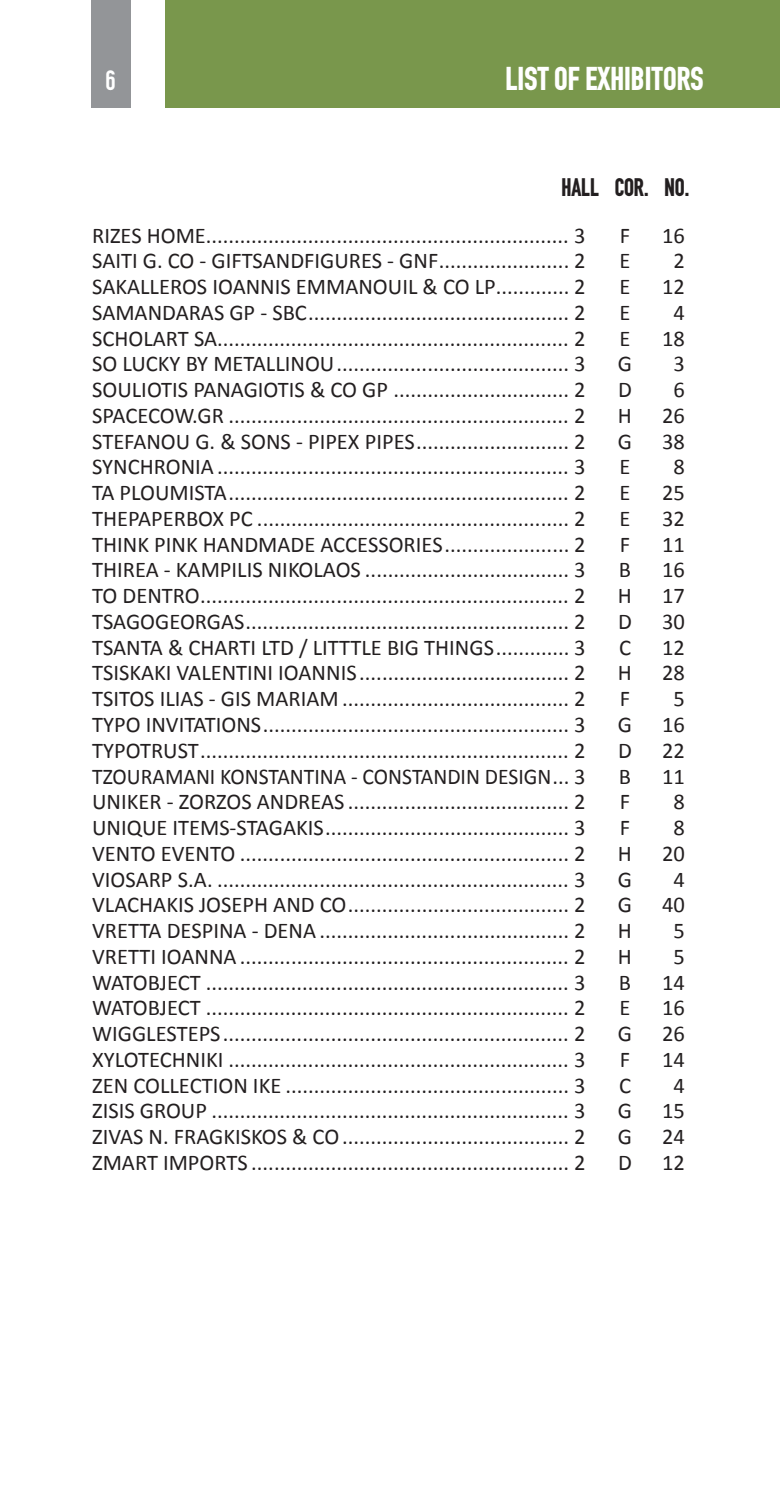
<style>
.page{position:relative;width:780px;height:1489px;background:#fff}
.page>*{position:absolute;margin:0;border:0;box-sizing:border-box;transform-origin:0 0}
.t1{font:700 32.5px "CF Din Condensed";color:#fff}
.t2{font:27.5px "CF Din Condensed";color:#fff}
.t3{font:700 25px "CF Din Condensed";color:#231f20;scale:.95 1}
.LISTA_ENGLISH{font:22.5px "Calibri";color:#231f20}
.LISTA_ENGLISH-2{font:22.5px "Calibri";color:#231f20;scale:.96 1}
</style>
<div class="page">
<div style="left:91px;top:0;width:40px;height:108px;background:#939598"></div>
<div style="left:165px;top:0;width:614px;height:108px;background:#79974c"></div>
<p class="t2" style="left:106px;top:66px;width:12px">6</p>
<h1 class="t1" style="left:505px;top:61px;width:200px">LIST OF EXHIBITORS</h1>
<p class="t3" style="left:561px;top:174px;width:136px">HALL COR. NO.</p>
<p class="LISTA_ENGLISH" style="left:92px;top:221px;width:495px">RIZES HOME................................................................ 3</p>
<p class="LISTA_ENGLISH" style="left:619px;top:221px;width:12px">F</p>
<p class="LISTA_ENGLISH" style="left:662px;top:221px;width:24px">16</p>
<p class="LISTA_ENGLISH" style="left:92px;top:247px;width:495px">SAITI G. CO - GIFTSANDFIGURES - GNF....................... 2</p>
<p class="LISTA_ENGLISH" style="left:619px;top:247px;width:12px">E</p>
<p class="LISTA_ENGLISH" style="left:673px;top:247px;width:13px">2</p>
<p class="LISTA_ENGLISH" style="left:92px;top:272px;width:495px">SAKALLEROS IOANNIS EMMANOUIL &amp; CO LP............. 2</p>
<p class="LISTA_ENGLISH" style="left:619px;top:272px;width:12px">E</p>
<p class="LISTA_ENGLISH" style="left:662px;top:272px;width:24px">12</p>
<p class="LISTA_ENGLISH" style="left:92px;top:298px;width:495px">SAMANDARAS GP - SBC.............................................. 2</p>
<p class="LISTA_ENGLISH" style="left:619px;top:298px;width:12px">E</p>
<p class="LISTA_ENGLISH" style="left:673px;top:298px;width:13px">4</p>
<p class="LISTA_ENGLISH" style="left:92px;top:324px;width:495px">SCHOLART SA.............................................................. 2</p>
<p class="LISTA_ENGLISH" style="left:619px;top:324px;width:12px">E</p>
<p class="LISTA_ENGLISH" style="left:662px;top:324px;width:24px">18</p>
<p class="LISTA_ENGLISH" style="left:92px;top:350px;width:495px">SO LUCKY BY METALLINOU......................................... 3</p>
<p class="LISTA_ENGLISH" style="left:618px;top:350px;width:16px">G</p>
<p class="LISTA_ENGLISH" style="left:673px;top:350px;width:13px">3</p>
<p class="LISTA_ENGLISH" style="left:92px;top:375px;width:495px">SOULIOTIS PANAGIOTIS &amp; CO GP ............................... 2</p>
<p class="LISTA_ENGLISH" style="left:618px;top:375px;width:15px">D</p>
<p class="LISTA_ENGLISH" style="left:673px;top:375px;width:13px">6</p>
<p class="LISTA_ENGLISH" style="left:92px;top:401px;width:495px">SPACECOW.GR ............................................................ 2</p>
<p class="LISTA_ENGLISH" style="left:618px;top:401px;width:16px">H</p>
<p class="LISTA_ENGLISH" style="left:662px;top:401px;width:24px">26</p>
<p class="LISTA_ENGLISH" style="left:92px;top:427px;width:495px">STEFANOU G. &amp; SONS - PIPEX PIPES........................... 2</p>
<p class="LISTA_ENGLISH" style="left:618px;top:427px;width:16px">G</p>
<p class="LISTA_ENGLISH" style="left:662px;top:427px;width:24px">38</p>
<p class="LISTA_ENGLISH" style="left:92px;top:453px;width:495px">SYNCHRONIA.............................................................. 3</p>
<p class="LISTA_ENGLISH" style="left:619px;top:453px;width:12px">E</p>
<p class="LISTA_ENGLISH" style="left:673px;top:453px;width:13px">8</p>
<p class="LISTA_ENGLISH" style="left:92px;top:478px;width:495px">TA PLOUMISTA............................................................ 2</p>
<p class="LISTA_ENGLISH" style="left:619px;top:478px;width:12px">E</p>
<p class="LISTA_ENGLISH" style="left:662px;top:478px;width:24px">25</p>
<p class="LISTA_ENGLISH" style="left:92px;top:504px;width:495px">THEPAPERBOX PC ....................................................... 2</p>
<p class="LISTA_ENGLISH" style="left:619px;top:504px;width:12px">E</p>
<p class="LISTA_ENGLISH" style="left:662px;top:504px;width:24px">32</p>
<p class="LISTA_ENGLISH" style="left:92px;top:530px;width:495px">THINK PINK HANDMADE ACCESSORIES...................... 2</p>
<p class="LISTA_ENGLISH" style="left:619px;top:530px;width:12px">F</p>
<p class="LISTA_ENGLISH" style="left:662px;top:530px;width:24px">11</p>
<p class="LISTA_ENGLISH" style="left:92px;top:556px;width:495px">THIREA - KAMPILIS NIKOLAOS .................................... 3</p>
<p class="LISTA_ENGLISH" style="left:618px;top:556px;width:14px">B</p>
<p class="LISTA_ENGLISH" style="left:662px;top:556px;width:24px">16</p>
<p class="LISTA_ENGLISH" style="left:92px;top:581px;width:495px">TO DENTRO................................................................. 2</p>
<p class="LISTA_ENGLISH" style="left:618px;top:581px;width:16px">H</p>
<p class="LISTA_ENGLISH" style="left:662px;top:581px;width:24px">17</p>
<p class="LISTA_ENGLISH" style="left:92px;top:607px;width:495px">TSAGOGEORGAS......................................................... 2</p>
<p class="LISTA_ENGLISH" style="left:618px;top:607px;width:15px">D</p>
<p class="LISTA_ENGLISH" style="left:662px;top:607px;width:24px">30</p>
<p class="LISTA_ENGLISH" style="left:92px;top:633px;width:495px">TSANTA &amp; CHARTI LTD / LITTTLE BIG THINGS............. 3</p>
<p class="LISTA_ENGLISH" style="left:619px;top:633px;width:13px">C</p>
<p class="LISTA_ENGLISH" style="left:662px;top:633px;width:24px">12</p>
<p class="LISTA_ENGLISH" style="left:92px;top:659px;width:495px">TSISKAKI VALENTINI IOANNIS ..................................... 2</p>
<p class="LISTA_ENGLISH" style="left:618px;top:659px;width:16px">H</p>
<p class="LISTA_ENGLISH" style="left:662px;top:659px;width:24px">28</p>
<p class="LISTA_ENGLISH" style="left:92px;top:684px;width:495px">TSITOS ILIAS - GIS MARIAM ........................................ 2</p>
<p class="LISTA_ENGLISH" style="left:619px;top:684px;width:12px">F</p>
<p class="LISTA_ENGLISH" style="left:673px;top:684px;width:13px">5</p>
<p class="LISTA_ENGLISH" style="left:92px;top:710px;width:495px">TYPO INVITATIONS...................................................... 3</p>
<p class="LISTA_ENGLISH" style="left:618px;top:710px;width:16px">G</p>
<p class="LISTA_ENGLISH" style="left:662px;top:710px;width:24px">16</p>
<p class="LISTA_ENGLISH" style="left:92px;top:736px;width:495px">TYPOTRUST................................................................. 2</p>
<p class="LISTA_ENGLISH" style="left:618px;top:736px;width:15px">D</p>
<p class="LISTA_ENGLISH" style="left:662px;top:736px;width:24px">22</p>
<p class="LISTA_ENGLISH-2" style="left:92px;top:762px;width:515px">TZOURAMANI KONSTANTINA - CONSTANDIN DESIGN... 3</p>
<p class="LISTA_ENGLISH" style="left:618px;top:762px;width:14px">B</p>
<p class="LISTA_ENGLISH" style="left:662px;top:762px;width:24px">11</p>
<p class="LISTA_ENGLISH" style="left:92px;top:787px;width:495px">UNIKER - ZORZOS ANDREAS ....................................... 2</p>
<p class="LISTA_ENGLISH" style="left:619px;top:787px;width:12px">F</p>
<p class="LISTA_ENGLISH" style="left:673px;top:787px;width:13px">8</p>
<p class="LISTA_ENGLISH" style="left:92px;top:813px;width:495px">UNIQUE ITEMS-STAGAKIS........................................... 3</p>
<p class="LISTA_ENGLISH" style="left:619px;top:813px;width:12px">F</p>
<p class="LISTA_ENGLISH" style="left:673px;top:813px;width:13px">8</p>
<p class="LISTA_ENGLISH" style="left:92px;top:839px;width:495px">VENTO EVENTO .......................................................... 2</p>
<p class="LISTA_ENGLISH" style="left:618px;top:839px;width:16px">H</p>
<p class="LISTA_ENGLISH" style="left:662px;top:839px;width:24px">20</p>
<p class="LISTA_ENGLISH" style="left:92px;top:865px;width:495px">VIOSARP S.A. .............................................................. 3</p>
<p class="LISTA_ENGLISH" style="left:618px;top:865px;width:16px">G</p>
<p class="LISTA_ENGLISH" style="left:673px;top:865px;width:13px">4</p>
<p class="LISTA_ENGLISH" style="left:92px;top:890px;width:495px">VLACHAKIS JOSEPH AND CO....................................... 2</p>
<p class="LISTA_ENGLISH" style="left:618px;top:890px;width:16px">G</p>
<p class="LISTA_ENGLISH" style="left:662px;top:890px;width:24px">40</p>
<p class="LISTA_ENGLISH" style="left:92px;top:916px;width:495px">VRETTA DESPINA - DENA ............................................ 2</p>
<p class="LISTA_ENGLISH" style="left:618px;top:916px;width:16px">H</p>
<p class="LISTA_ENGLISH" style="left:673px;top:916px;width:13px">5</p>
<p class="LISTA_ENGLISH" style="left:92px;top:942px;width:495px">VRETTI IOANNA .......................................................... 2</p>
<p class="LISTA_ENGLISH" style="left:618px;top:942px;width:16px">H</p>
<p class="LISTA_ENGLISH" style="left:673px;top:942px;width:13px">5</p>
<p class="LISTA_ENGLISH" style="left:92px;top:968px;width:495px">WATOBJECT ................................................................ 3</p>
<p class="LISTA_ENGLISH" style="left:618px;top:968px;width:14px">B</p>
<p class="LISTA_ENGLISH" style="left:662px;top:968px;width:24px">14</p>
<p class="LISTA_ENGLISH" style="left:92px;top:993px;width:495px">WATOBJECT ................................................................ 2</p>
<p class="LISTA_ENGLISH" style="left:619px;top:993px;width:12px">E</p>
<p class="LISTA_ENGLISH" style="left:662px;top:993px;width:24px">16</p>
<p class="LISTA_ENGLISH" style="left:92px;top:1019px;width:495px">WIGGLESTEPS............................................................. 2</p>
<p class="LISTA_ENGLISH" style="left:618px;top:1019px;width:16px">G</p>
<p class="LISTA_ENGLISH" style="left:662px;top:1019px;width:24px">26</p>
<p class="LISTA_ENGLISH" style="left:92px;top:1045px;width:495px">XYLOTECHNIKI ............................................................ 3</p>
<p class="LISTA_ENGLISH" style="left:619px;top:1045px;width:12px">F</p>
<p class="LISTA_ENGLISH" style="left:662px;top:1045px;width:24px">14</p>
<p class="LISTA_ENGLISH" style="left:92px;top:1071px;width:495px">ZEN COLLECTION IKE .................................................. 3</p>
<p class="LISTA_ENGLISH" style="left:619px;top:1071px;width:13px">C</p>
<p class="LISTA_ENGLISH" style="left:673px;top:1071px;width:13px">4</p>
<p class="LISTA_ENGLISH" style="left:92px;top:1096px;width:495px">ZISIS GROUP ............................................................... 3</p>
<p class="LISTA_ENGLISH" style="left:618px;top:1096px;width:16px">G</p>
<p class="LISTA_ENGLISH" style="left:662px;top:1096px;width:24px">15</p>
<p class="LISTA_ENGLISH" style="left:92px;top:1122px;width:495px">ZIVAS N. FRAGKISKOS &amp; CO........................................ 2</p>
<p class="LISTA_ENGLISH" style="left:618px;top:1122px;width:16px">G</p>
<p class="LISTA_ENGLISH" style="left:662px;top:1122px;width:24px">24</p>
<p class="LISTA_ENGLISH" style="left:92px;top:1148px;width:495px">ZMART IMPORTS ........................................................ 2</p>
<p class="LISTA_ENGLISH" style="left:618px;top:1148px;width:15px">D</p>
<p class="LISTA_ENGLISH" style="left:662px;top:1148px;width:24px">12</p>
</div>
